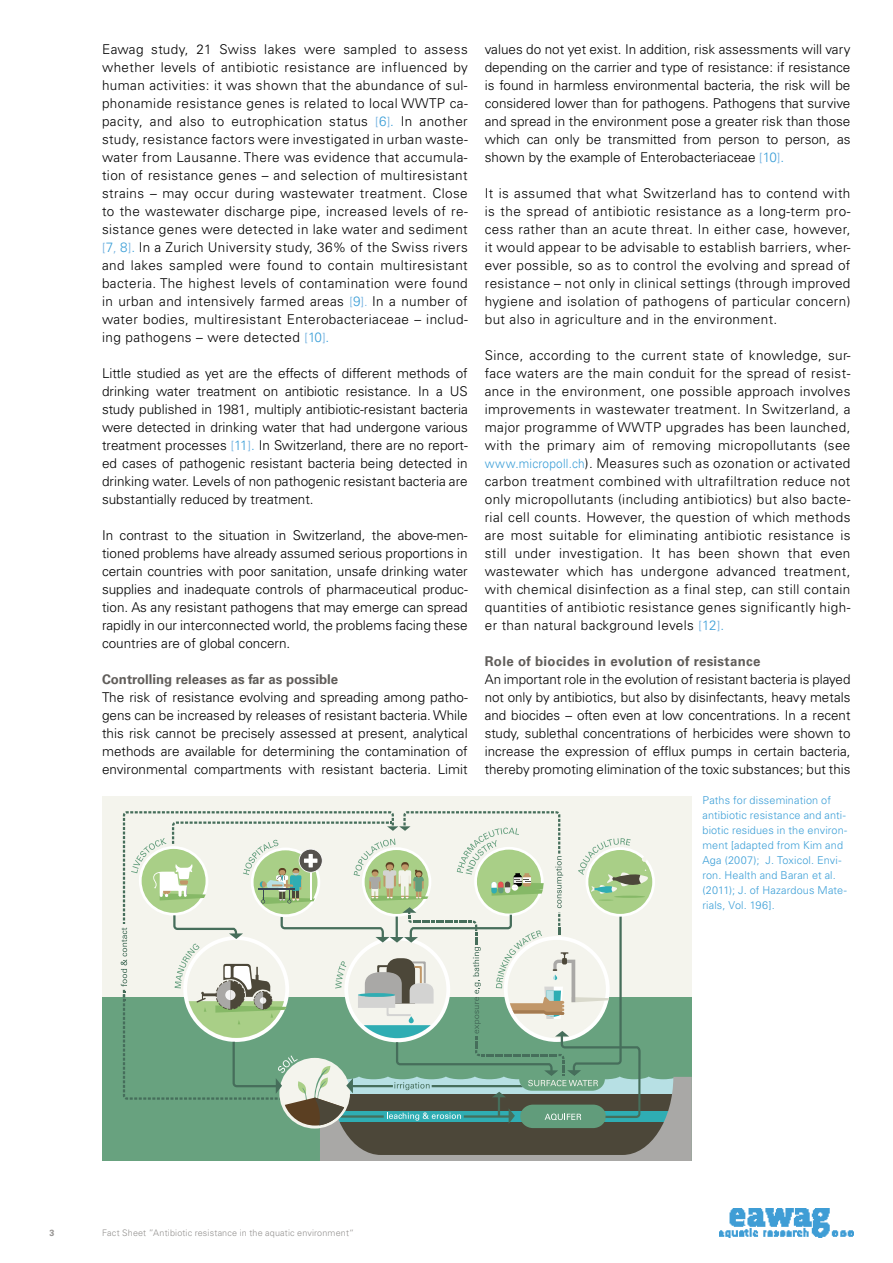
<style>
.page{position:relative;width:893px;height:1263px;background:#fff}
.page>*{position:absolute;margin:0;border:0;box-sizing:border-box;transform-origin:0 0}
.t1{font:300 13.5px/18px "Univers LT Std";color:#000;text-align:justify}
.t2{font:700 13.5px "Univers LT Std";letter-spacing:.025em;color:#605d5a}
.t3{font:700 13.5px "Univers LT Std";letter-spacing:.005em;color:#605d5a}
.t4{font:300 10.8px/15px "Univers LT Std";letter-spacing:.01em;color:#3a9ed7}
.t5{font:300 9px "Univers LT Std";letter-spacing:.02em;color:#949290}
.t6{font:700 9px "Univers LT Std";color:#949290}
.s1{font-size:12.75px;color:#74b2e0}
.s2{color:#3a9ed7}
.s3{font-size:12.75px;color:#3a9ed7}
</style>
<div class="page">
<div style="left:102px;top:796px;width:589px;height:365px;background:#f4f4ed"></div>
<div style="left:102px;top:997px;width:589px;height:164px;background:#68a27f"></div>
<svg style="left:121px;top:811px;width:571px;height:350px"></svg>
<img style="left:720px;top:1209px;width:134px;height:29px">
<p class="t1" style="left:102px;top:40px;width:367px">Eawag study, 21 Swiss lakes were sampled to assess whether levels of antibiotic resistance are influenced by human activities: it was shown that the abundance of sul&shy;phonamide resistance genes is related to local WWTP ca&shy;pacity, and also to eutrophication status <span class="s1">[</span><span class="s2">6</span><span class="s1">]</span><span class="s2">.</span> In another study, resistance factors were investigated in urban waste&shy;water from Lausanne. There was evidence that accumula&shy;tion of resistance genes – and selection of multiresistant strains – may occur during wastewater treatment. Close to the wastewater discharge pipe, increased levels of re&shy;sistance genes were detected in lake water and sediment <span class="s1">[</span><span class="s2">7</span><span class="s1">,</span> <span class="s2">8</span><span class="s1">]</span><span class="s2">.</span> In a Zurich University study, 36% of the Swiss rivers and lakes sampled were found to contain multiresistant bacteria. The highest levels of contamination were found in urban and intensively farmed areas <span class="s1">[</span><span class="s2">9</span><span class="s1">].</span> In a number of water bodies, multiresistant Enterobacteriaceae – includ&shy;ing pathogens – were detected <span class="s1">[</span><span class="s2">10</span><span class="s1">]</span><span class="s2">.</span></p>
<p class="t1" style="left:102px;top:364px;width:367px">Little studied as yet are the effects of different methods of drinking water treatment on antibiotic resistance. In a US study published in 1981, multiply antibiotic-resistant bacteria were detected in drinking water that had undergone various treatment processes <span class="s1">[</span><span class="s2">11</span><span class="s1">]</span><span class="s2">.</span> In Switzerland, there are no report&shy;ed cases of pathogenic resistant bacteria being detected in drinking water. Levels of non pathogenic resistant bacteria are substantially reduced by treatment.</p>
<p class="t1" style="left:102px;top:526px;width:367px">In contrast to the situation in Switzerland, the above-men&shy;tioned problems have already assumed serious proportions in certain countries with poor sanitation, unsafe drinking water supplies and inadequate controls of pharmaceutical produc&shy;tion. As any resistant pathogens that may emerge can spread rapidly in our interconnected world, the problems facing these countries are of global concern.</p>
<p class="t3" style="left:102px;top:671px;width:238px">Controlling releases as far as possible</p>
<p class="t1" style="left:102px;top:688px;width:367px">The risk of resistance evolving and spreading among patho&shy;gens can be increased by releases of resistant bacteria. While this risk cannot be precisely assessed at present, analytical methods are available for determining the contamination of environmental compartments with resistant bacteria. Limit</p>
<p class="t1" style="left:485px;top:40px;width:367px">values do not yet exist. In addition, risk assessments will vary depending on the carrier and type of resistance: if resistance is found in harmless environmental bacteria, the risk will be considered lower than for pathogens. Pathogens that survive and spread in the environment pose a greater risk than those which can only be transmitted from person to person, as shown by the example of Enterobacteriaceae <span class="s1">[</span><span class="s2">10</span><span class="s1">]</span><span class="s2">.</span></p>
<p class="t1" style="left:485px;top:184px;width:367px">It is assumed that what Switzerland has to contend with is the spread of antibiotic resistance as a long-term pro&shy;cess rather than an acute threat. In either case, however, it would appear to be advisable to establish barriers, wher&shy;ever possible, so as to control the evolving and spread of resistance – not only in clinical settings (through improved hygiene and isolation of pathogens of particular concern) but also in agriculture and in the environment.</p>
<p class="t1" style="left:485px;top:346px;width:367px">Since, according to the current state of knowledge, sur&shy;face waters are the main conduit for the spread of resist&shy;ance in the environment, one possible approach involves improvements in wastewater treatment. In Switzerland, a major programme of WWTP upgrades has been launched, with the primary aim of removing micropollutants (see <span class="s3">www.micropoll.ch</span>). Measures such as ozonation or activated carbon treatment combined with ultrafiltration reduce not only micropollutants (including antibiotics) but also bacte&shy;rial cell counts. However, the question of which methods are most suitable for eliminating antibiotic resistance is still under investigation. It has been shown that even wastewater which has undergone advanced treatment, with chemical disinfection as a final step, can still contain quantities of antibiotic resistance genes significantly high&shy;er than natural background levels <span class="s1">[</span><span class="s2">12</span><span class="s1">]</span><span class="s2">.</span></p>
<p class="t2" style="left:485px;top:653px;width:277px">Role of biocides in evolution of resistance</p>
<p class="t1" style="left:485px;top:670px;width:367px">An important role in the evolution of resistant bacteria is played not only by antibiotics, but also by disinfectants, heavy metals and biocides – often even at low concentrations. In a recent study, sublethal concentrations of herbicides were shown to increase the expression of efflux pumps in certain bacteria, thereby promoting elimination of the toxic substances; but this</p>
<p class="t4" style="left:702px;top:793px;width:146px">Paths for dissemination of antibiotic resistance and anti&shy;biotic residues in the environ&shy;ment [adapted from Kim and<br>Aga (2007); J. Toxicol. Envi&shy;ron. Health and Baran et al. (2011); J. of Hazardous Mate&shy;rials, Vol. 196].</p>
<p class="t6" style="left:49px;top:1227px;width:7px">3</p>
<p class="t5" style="left:102px;top:1227px;width:254px">Fact Sheet ”Antibiotic resistance in the aquatic environment“</p>
</div>
